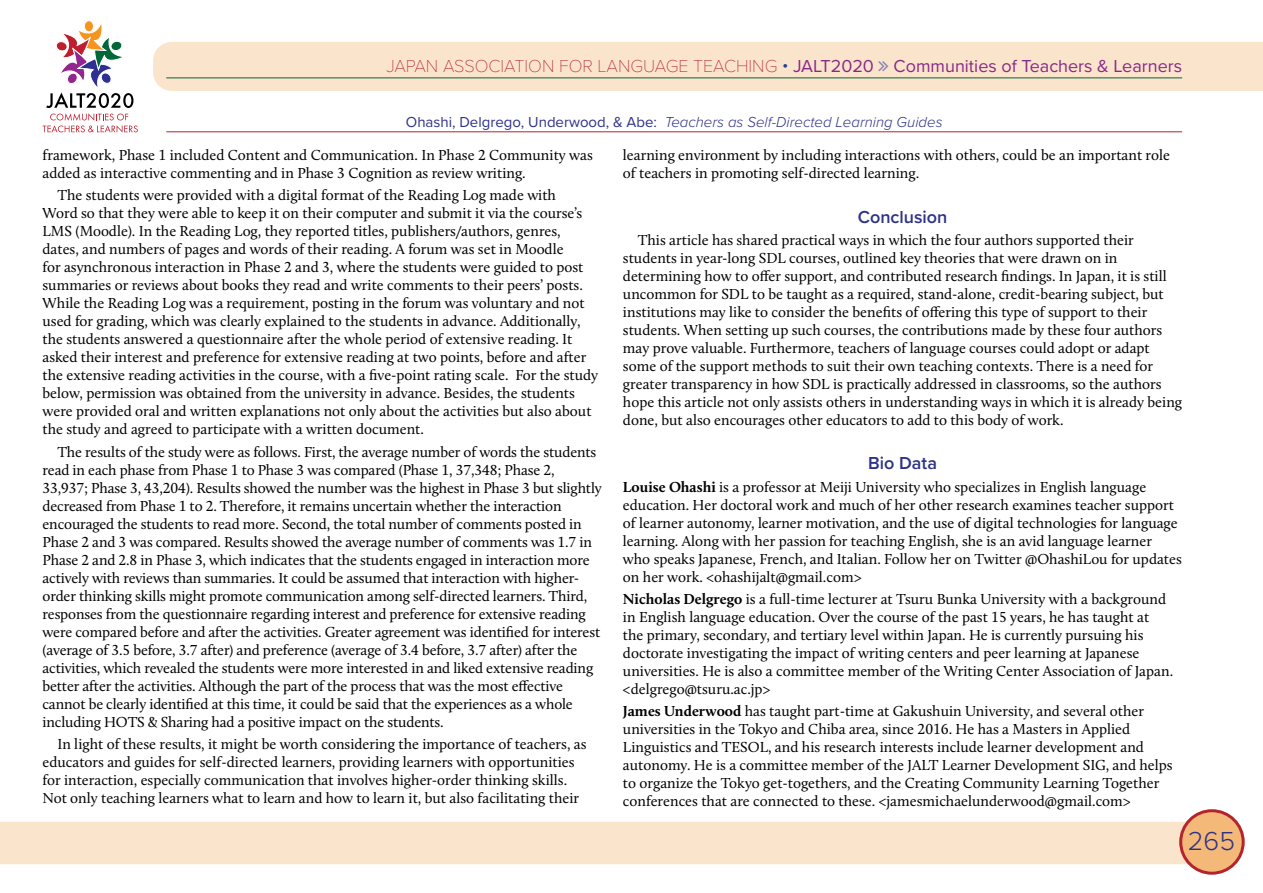
<style>
.page{position:relative;width:1263px;height:893px;background:#fff}
.page>*{position:absolute;margin:0;border:0;box-sizing:border-box;transform-origin:0 0}
.t1{font:300 27px "Proxima Nova";color:#2d3287}
.t2{font:18px "Proxima Nova";color:#892986}
.t3{font:600 18px "Proxima Nova";color:#2d3287}
.t4{font:15px/18px "Calluna";color:#000}
.t5{font:italic 300 15px "Proxima Nova";color:#2d3287}
.s1{font-family:"Proxima Nova T";font-weight:100;color:#b5232d}
.s2{font-weight:300;color:#24408f}
.s3{font-weight:400;font-style:normal}
.s4{font-weight:700}
</style>
<div class="page">
<div style="left:0;top:822px;width:1190px;height:42px;background:#fbe4cc"></div>
<div style="left:1181px;top:811px;width:62px;height:62px;background:#f4b979;border-radius:50%"></div>
<div style="left:1179px;top:809px;width:66px;height:66px;border:3px solid #b5232d;border-radius:50%"></div>
<div style="left:153px;top:42px;width:1110px;height:49px;background:#fbe4cc"></div>
<hr style="left:166px;top:78px;width:1016px;height:1px;background:#026537">
<hr style="left:166px;top:132px;width:1016px;height:1px;background:#b5232d">
<div style="left:84px;top:20px;width:10px;height:12px;border:1px solid #fff;border-radius:50%"></div>
<svg style="left:43px;top:22px;width:95px;height:111px"></svg>
<svg style="left:879px;top:61px;width:9px;height:10px"></svg>
<p class="t2" style="left:386px;top:52px;width:797px"><span class="s1">JAPAN ASSOCIATION FOR LANGUAGE TEACHING</span> <span class="s2">•</span> JALT2020 Communities of Teachers &amp; Learners</p>
<p class="t5" style="left:406px;top:111px;width:538px"><span class="s3">Ohashi, Delgrego, Underwood, &amp; Abe:</span> Teachers as Self-Directed Learning Guides</p>
<p class="t4" style="left:43px;top:146px;width:552px">framework, Phase 1 included Content and Communication. In Phase 2 Community was added as interactive commenting and in Phase 3 Cognition as review writing.</p>
<p class="t4" style="left:43px;top:186px;width:557px;text-indent:15px">The students were provided with a digital format of the Reading Log made with<br>Word so that they were able to keep it on their computer and submit it via the course’s LMS (Moodle). In the Reading Log, they reported titles, publishers/authors, genres, dates, and numbers of pages and words of their reading. A forum was set in Moodle<br>for asynchronous interaction in Phase 2 and 3, where the students were guided to post summaries or reviews about books they read and write comments to their peers’ posts.<br>While the Reading Log was a requirement, posting in the forum was voluntary and not used for grading, which was clearly explained to the students in advance. Additionally, the students answered a questionnaire after the whole period of extensive reading. It asked their interest and preference for extensive reading at two points, before and after the extensive reading activities in the course, with a five-point rating scale. For the study below, permission was obtained from the university in advance. Besides, the students were provided oral and written explanations not only about the activities but also about the study and agreed to participate with a written document.</p>
<p class="t4" style="left:43px;top:442px;width:561px;text-indent:15px">The results of the study were as follows. First, the average number of words the students read in each phase from Phase 1 to Phase 3 was compared (Phase 1, 37,348; Phase 2, 33,937; Phase 3, 43,204). Results showed the number was the highest in Phase 3 but slightly decreased from Phase 1 to 2. Therefore, it remains uncertain whether the interaction encouraged the students to read more. Second, the total number of comments posted in Phase 2 and 3 was compared. Results showed the average number of comments was 1.7 in Phase 2 and 2.8 in Phase 3, which indicates that the students engaged in interaction more actively with reviews than summaries. It could be assumed that interaction with higher&shy;order thinking skills might promote communication among self-directed learners. Third, responses from the questionnaire regarding interest and preference for extensive reading were compared before and after the activities. Greater agreement was identified for interest (average of 3.5 before, 3.7 after) and preference (average of 3.4 before, 3.7 after) after the activities, which revealed the students were more interested in and liked extensive reading better after the activities. Although the part of the process that was the most effective cannot be clearly identified at this time, it could be said that the experiences as a whole including HOTS &amp; Sharing had a positive impact on the students.</p>
<p class="t4" style="left:43px;top:735px;width:546px;text-indent:15px">In light of these results, it might be worth considering the importance of teachers, as educators and guides for self-directed learners, providing learners with opportunities for interaction, especially communication that involves higher-order thinking skills.<br>Not only teaching learners what to learn and how to learn it, but also facilitating their</p>
<p class="t4" style="left:623px;top:146px;width:548px">learning environment by including interactions with others, could be an important role of teachers in promoting self-directed learning.</p>
<p class="t3" style="left:858px;top:203px;width:91px">Conclusion</p>
<p class="t4" style="left:623px;top:231px;width:561px;text-indent:15px">This article has shared practical ways in which the four authors supported their students in year-long SDL courses, outlined key theories that were drawn on in determining how to offer support, and contributed research findings. In Japan, it is still uncommon for SDL to be taught as a required, stand-alone, credit-bearing subject, but institutions may like to consider the benefits of offering this type of support to their students. When setting up such courses, the contributions made by these four authors may prove valuable. Furthermore, teachers of language courses could adopt or adapt some of the support methods to suit their own teaching contexts. There is a need for greater transparency in how SDL is practically addressed in classrooms, so the authors hope this article not only assists others in understanding ways in which it is already being done, but also encourages other educators to add to this body of work.</p>
<p class="t3" style="left:868px;top:450px;width:70px">Bio Data</p>
<p class="t4" style="left:623px;top:477px;width:560px"><span class="s4">Louise Ohashi</span> is a professor at Meiji University who specializes in English language education. Her doctoral work and much of her other research examines teacher support of learner autonomy, learner motivation, and the use of digital technologies for language learning. Along with her passion for teaching English, she is an avid language learner who speaks Japanese, French, and Italian. Follow her on Twitter @OhashiLou for updates on her work. &lt;ohashijalt@gmail.com&gt;</p>
<p class="t4" style="left:623px;top:590px;width:552px"><span class="s4">Nicholas Delgrego</span> is a full-time lecturer at Tsuru Bunka University with a background in English language education. Over the course of the past 15 years, he has taught at the primary, secondary, and tertiary level within Japan. He is currently pursuing his doctorate investigating the impact of writing centers and peer learning at Japanese universities. He is also a committee member of the Writing Center Association of Japan. &lt;delgrego@tsuru.ac.jp&gt;</p>
<p class="t4" style="left:623px;top:702px;width:551px"><span class="s4">James Underwood</span> has taught part-time at Gakushuin University, and several other universities in the Tokyo and Chiba area, since 2016. He has a Masters in Applied Linguistics and TESOL, and his research interests include learner development and autonomy. He is a committee member of the JALT Learner Development SIG, and helps to organize the Tokyo get-togethers, and the Creating Community Learning Together conferences that are connected to these. &lt;jamesmichaelunderwood@gmail.com&gt;</p>
<h1 class="t1" style="left:1188px;top:820px;width:49px">265</h1>
</div>
